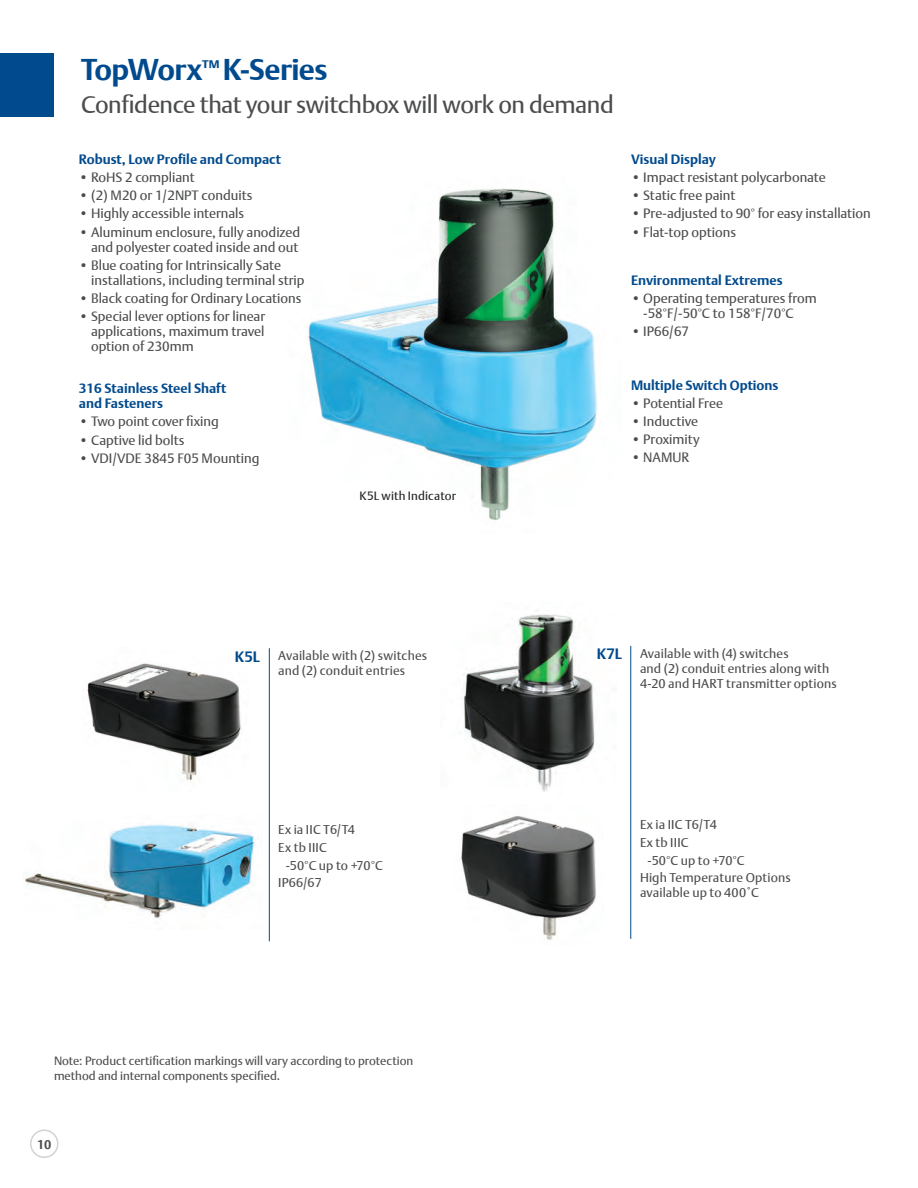
<style>
.page{position:relative;width:918px;height:1188px;background:#fff}
.page>*{position:absolute;margin:0;border:0;box-sizing:border-box;transform-origin:0 0}
.Section_Head{font:700 30px "DTL Argo T";letter-spacing:-.02em;color:#004a8d}
.Section_sub-head{font:24px "DTL Argo T";letter-spacing:-.015em;color:#4b4c4d}
.t1{font:700 15px "DTL Argo T";letter-spacing:.005em;color:#004a8d}
.t2{font:13.5px/15px "DTL Argo T";color:#4b4c4d}
.t3{font:700 13.5px/15px "DTL Argo T";color:#004a8d}
.t4{font:12.75px/15px "DTL Argo T";letter-spacing:.01em;color:#4b4c4d}
.t5{font:700 12.75px "DTL Argo T";color:#4b4c4d}
.t6{font:12px/15px "DTL Argo T";color:#4b4c4d}
.t7{font:12px "DTL Argo T";letter-spacing:.015em;color:#231f20}
</style>
<div class="page">
<img style="left:308px;top:188px;width:289px;height:332px">
<img style="left:461px;top:816px;width:135px;height:124px">
<img style="left:24px;top:824px;width:235px;height:95px">
<img style="left:87px;top:663px;width:154px;height:118px">
<img style="left:460px;top:614px;width:135px;height:178px">
<hr style="left:269px;top:648px;width:1px;height:293px;background:#004a8d">
<hr style="left:630px;top:646px;width:1px;height:293px;background:#004a8d">
<div style="left:0;top:53px;width:54px;height:63px;background:#004a8d"></div>
<div style="left:30px;top:1130px;width:28px;height:28px;border:2px solid #d1d2d4;border-radius:50%"></div>
<p class="Section_Head" style="left:81px;top:51px;width:248px">TopWorx<sup>™</sup> K-Series</p>
<p class="Section_sub-head" style="left:81px;top:90px;width:534px">Confidence that your switchbox will work on demand</p>
<p class="t3" style="left:79px;top:151px;width:204px">Robust, Low Profile and Compact</p>
<p class="t2" style="left:79px;top:170px;width:117px">• RoHS 2 compliant</p>
<p class="t2" style="left:79px;top:188px;width:175px">• (2) M20 or 1/2NPT conduits</p>
<p class="t2" style="left:79px;top:206px;width:167px">• Highly accessible internals</p>
<p class="t2" style="left:79px;top:224px;width:223px;text-align:right">• Aluminum enclosure, fully anodized and polyester coated inside and out</p>
<p class="t2" style="left:91px;top:258px;width:215px;text-indent:-12px">• Blue coating for Intrinsically Sate installations, including terminal strip</p>
<p class="t2" style="left:79px;top:291px;width:224px">• Black coating for Ordinary Locations</p>
<p class="t2" style="left:91px;top:309px;width:176px;text-align:justify;text-indent:-12px">• Special lever options for linear applications, maximum travel option of 230mm</p>
<p class="t3" style="left:79px;top:381px;width:149px">316 Stainless Steel Shaft and Fasteners</p>
<p class="t2" style="left:79px;top:414px;width:141px">• Two point cover fixing</p>
<p class="t2" style="left:79px;top:432px;width:107px">• Captive lid bolts</p>
<p class="t2" style="left:79px;top:450px;width:182px">• VDI/VDE 3845 F05 Mounting</p>
<p class="t7" style="left:360px;top:488px;width:98px">K5L with Indicator</p>
<p class="t3" style="left:631px;top:151px;width:86px">Visual Display</p>
<p class="t2" style="left:631px;top:170px;width:196px">• Impact resistant polycarbonate</p>
<p class="t2" style="left:631px;top:188px;width:106px">• Static free paint</p>
<p class="t2" style="left:631px;top:206px;width:241px">• Pre-adjusted to 90° for easy installation</p>
<p class="t2" style="left:631px;top:224px;width:106px">• Flat-top options</p>
<p class="t3" style="left:631px;top:272px;width:153px">Environmental Extremes</p>
<p class="t2" style="left:643px;top:291px;width:175px;text-indent:-12px">• Operating temperatures from -58°F/-50°C to 158°F/70°C</p>
<p class="t2" style="left:631px;top:324px;width:60px">• IP66/67</p>
<p class="t3" style="left:631px;top:377px;width:149px">Multiple Switch Options</p>
<p class="t2" style="left:631px;top:395px;width:94px">• Potential Free</p>
<p class="t2" style="left:631px;top:414px;width:69px">• Inductive</p>
<p class="t2" style="left:631px;top:432px;width:70px">• Proximity</p>
<p class="t2" style="left:631px;top:450px;width:60px">• NAMUR</p>
<p class="t1" style="left:235px;top:647px;width:27px">K5L</p>
<p class="t1" style="left:597px;top:645px;width:27px">K7L</p>
<p class="t4" style="left:278px;top:648px;width:150px">Available with (2) switches and (2) conduit entries</p>
<p class="t4" style="left:640px;top:645px;width:198px">Available with (4) switches<br>and (2) conduit entries along with<br>4-20 and HART transmitter options</p>
<p class="t4" style="left:278px;top:822px;width:78px">Ex ia IIC T6/T4</p>
<p class="t4" style="left:278px;top:840px;width:50px">Ex tb IIIC</p>
<p class="t4" style="left:286px;top:857px;width:98px">-50°C up to +70°C</p>
<p class="t4" style="left:278px;top:875px;width:45px">IP66/67</p>
<p class="t4" style="left:640px;top:817px;width:78px">Ex ia IIC T6/T4</p>
<p class="t4" style="left:640px;top:835px;width:50px">Ex tb IIIC</p>
<p class="t4" style="left:648px;top:852px;width:98px">-50°C up to +70°C</p>
<p class="t4" style="left:640px;top:870px;width:152px">High Temperature Options available up to 400˚C</p>
<p class="t6" style="left:54px;top:1053px;width:361px">Note: Product certification markings will vary according to protection method and internal components specified.</p>
<p class="t5" style="left:37px;top:1137px;width:16px">10</p>
</div>
